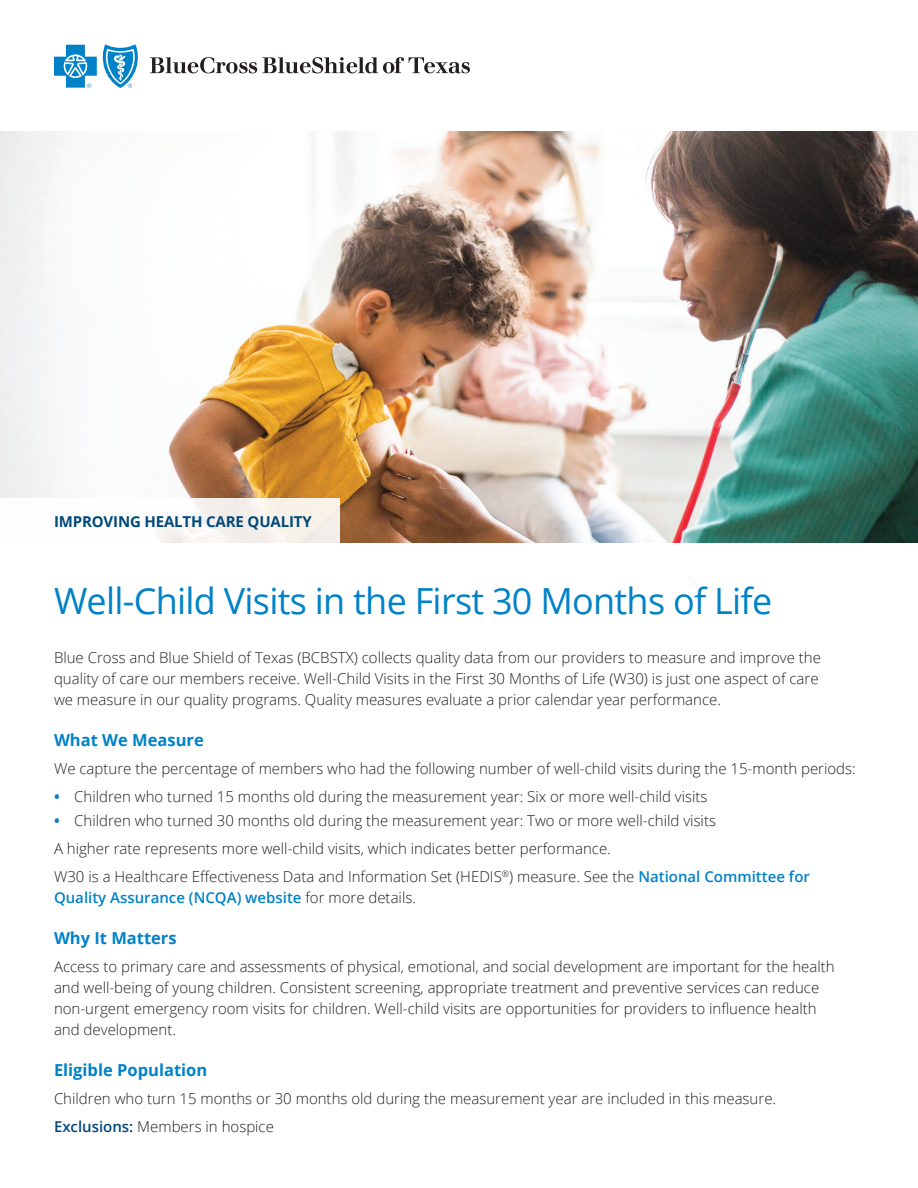
<style>
.page{position:relative;width:918px;height:1188px;background:#fff}
.page>*{position:absolute;margin:0;border:0;box-sizing:border-box;transform-origin:0 0}
.t1{font:36px "Open Sans";letter-spacing:-.02em;color:#0082c8}
.t2{font:700 16.5px "Open Sans";color:#0082c8}
.t3{font:300 15px/21px "Open Sans";color:#231f20}
.t4{font:600 15px "Open Sans";color:#0082c8}
.t5{font:700 15px "Open Sans";letter-spacing:-.01em;color:#00497b}
.s1{font-weight:700;color:#0082c8}
.s2{font-weight:600;color:#0082c8}
.s3{font-weight:300;color:#231f20}
.s4{font-weight:600;color:#00497b}
</style>
<div class="page">
<img style="left:0;top:132px;width:918px;height:411px">
<div style="left:0;top:498px;width:340px;height:48px;background:linear-gradient(to right,#fff,#f5efe8)"></div>
<svg style="left:150px;top:57px;width:320px;height:16px"></svg>
<svg style="left:54px;top:44px;width:84px;height:44px"></svg>
<p class="t5" style="left:54px;top:511px;width:259px">IMPROVING HEALTH CARE QUALITY</p>
<h1 class="t1" style="left:54px;top:577px;width:720px">Well-Child Visits in the First 30 Months of Life</h1>
<p class="t3" style="left:54px;top:647px;width:769px">Blue Cross and Blue Shield of Texas (BCBSTX) collects quality data from our providers to measure and improve the quality of care our members receive. Well-Child Visits in the First 30 Months of Life (W30) is just one aspect of care we measure in our quality programs. Quality measures evaluate a prior calendar year performance.</p>
<p class="t2" style="left:54px;top:729px;width:151px">What We Measure</p>
<p class="t3" style="left:54px;top:758px;width:803px">We capture the percentage of members who had the following number of well-child visits during the 15-month periods:</p>
<p class="t3" style="left:54px;top:786px;width:655px"><span class="s1">•</span> Children who turned 15 months old during the measurement year: Six or more well-child visits</p>
<p class="t3" style="left:54px;top:807px;width:758px;line-height:27.8px"><span class="s1">•</span> Children who turned 30 months old during the measurement year: Two or more well-child visits<br>A higher rate represents more well-child visits, which indicates better performance.<br>W30 is a Healthcare Effectiveness Data and Information Set (HEDIS<sup>®</sup>) measure. See the <span class="s2">National Committee for</span></p>
<p class="t4" style="left:54px;top:887px;width:363px">Quality Assurance (NCQA) website <span class="s3">for more details.</span></p>
<p class="t2" style="left:54px;top:926px;width:124px">Why It Matters</p>
<p class="t3" style="left:54px;top:956px;width:782px">Access to primary care and assessments of physical, emotional, and social development are important for the health and well-being of young children. Consistent screening, appropriate treatment and preventive services can reduce non-urgent emergency room visits for children. Well-child visits are opportunities for providers to influence health and development.</p>
<p class="t2" style="left:54px;top:1058px;width:155px">Eligible Population</p>
<p class="t3" style="left:54px;top:1084px;width:724px;line-height:27.8px">Children who turn 15 months or 30 months old during the measurement year are included in this measure.<br><span class="s4">Exclusions:</span> Members in hospice</p>
</div>
